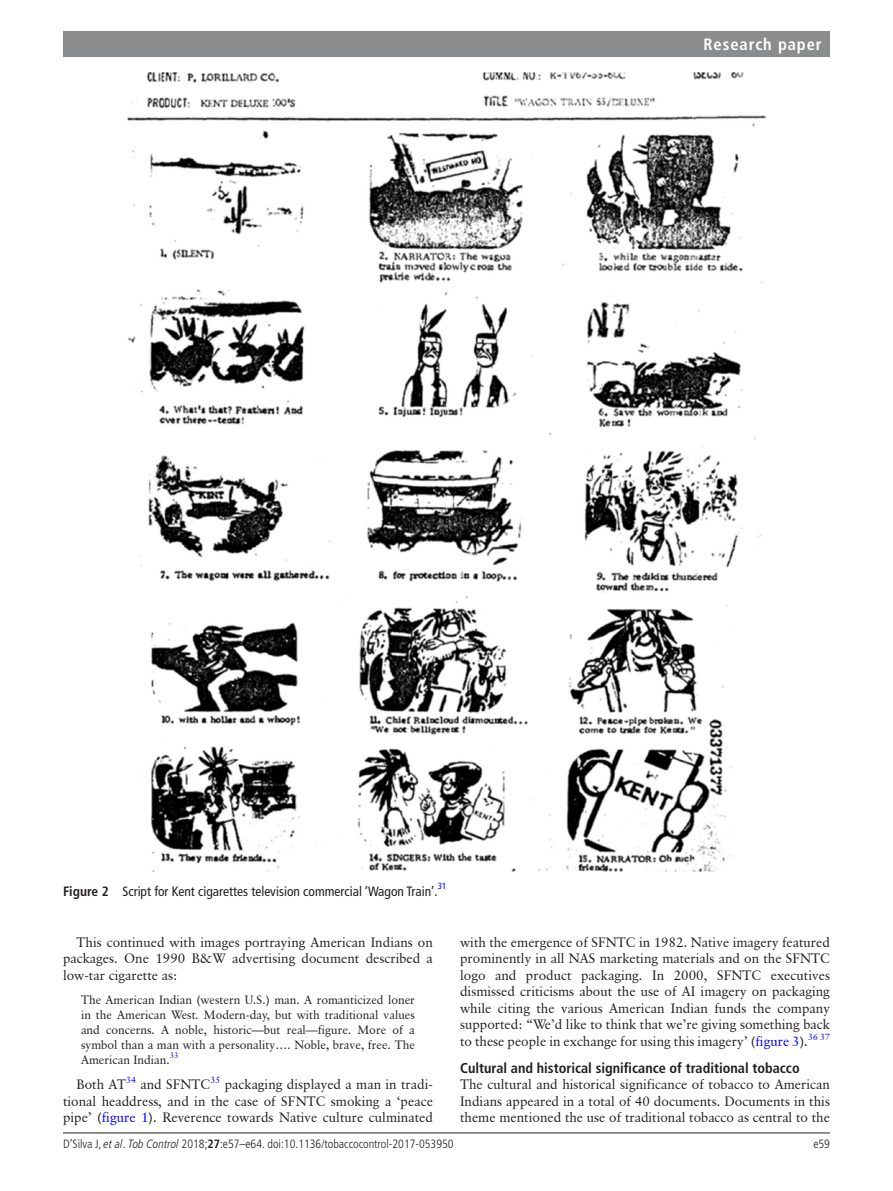
<style>
.page{position:relative;width:893px;height:1191px;background:#fff}
.page>*{position:absolute;margin:0;border:0;box-sizing:border-box;transform-origin:0 0}
.t1{font:700 condensed 16.5px "Frutiger LT Pro";letter-spacing:.055em;color:#fff}
.t2{font:700 condensed 14.25px "Frutiger LT Pro";color:#231f20}
.t3{font:13.5px/16.5px "Classical Garamond BT";color:#231f20;text-align:justify}
.t4{font:condensed 13.5px "Frutiger LT Pro";color:#231f20}
.t5{font:12px/15px "Classical Garamond BT";color:#231f20;text-align:justify}
.t6{font:300 condensed 12px "Frutiger LT Pro";color:#231f20}
.t7{font:condensed 9px "Frutiger LT Pro";color:#00f}
.s1{font-weight:700}
.s2{color:#00f}
.s3{font-style:italic}
</style>
<div class="page">
<hr style="left:63px;top:1132px;width:767px;height:1px;background:#231f20">
<div style="left:63px;top:31px;width:767px;height:25px;background:#8a8c8e"></div>
<img style="left:127px;top:72px;width:638px;height:799px">
<p class="t1" style="left:703px;top:34px;width:120px">Research paper</p>
<p class="t4" style="left:63px;top:883px;width:376px"><span class="s1">Figure 2</span> Script for Kent cigarettes television commercial ‘Wagon Train’.</p>
<p class="t7" style="left:438px;top:881px;width:10px">31</p>
<p class="t3" style="left:63px;top:933px;width:371px;text-indent:14px">This continued with images portraying American Indians on packages. One 1990 B&amp;W advertising document described a low-tar cigarette as:</p>
<p class="t5" style="left:81px;top:991px;width:335px">The American Indian (western U.S.) man. A romanticized loner in the American West. Modern-day, but with traditional values and concerns. A noble, historic—but real—figure. More of a symbol than a man with a personality…. Noble, brave, free. The American Indian.<sup>33</sup></p>
<p class="t3" style="left:63px;top:1076px;width:371px;text-indent:13px">Both AT<sup>34</sup> and SFNTC<sup>35</sup> packaging displayed a man in tradi&shy;tional headdress, and in the case of SFNTC smoking a ‘peace pipe’ (<span class="s2">figure 1</span>). Reverence towards Native culture culminated</p>
<p class="t3" style="left:460px;top:933px;width:371px">with the emergence of SFNTC in 1982. Native imagery featured prominently in all NAS marketing materials and on the SFNTC logo and product packaging. In 2000, SFNTC executives dismissed criticisms about the use of AI imagery on packaging while citing the various American Indian funds the company supported: “We’d like to think that we’re giving something back to these people in exchange for using this imagery’ (<span class="s2">figure 3</span>).<sup>36</sup> <sup>37</sup></p>
<p class="t2" style="left:460px;top:1059px;width:341px">Cultural and historical significance of traditional tobacco</p>
<p class="t3" style="left:460px;top:1076px;width:371px">The cultural and historical significance of tobacco to American Indians appeared in a total of 40 documents. Documents in this theme mentioned the use of traditional tobacco as central to the</p>
<p class="t6" style="left:63px;top:1136px;width:392px">D’Silva J, <span class="s3">et al</span>. <span class="s3">Tob Control</span> 2018;<span class="s1">27</span>:e57–e64. doi:10.1136/tobaccocontrol-2017-053950</p>
<p class="t6" style="left:813px;top:1136px;width:18px">e59</p>
</div>
